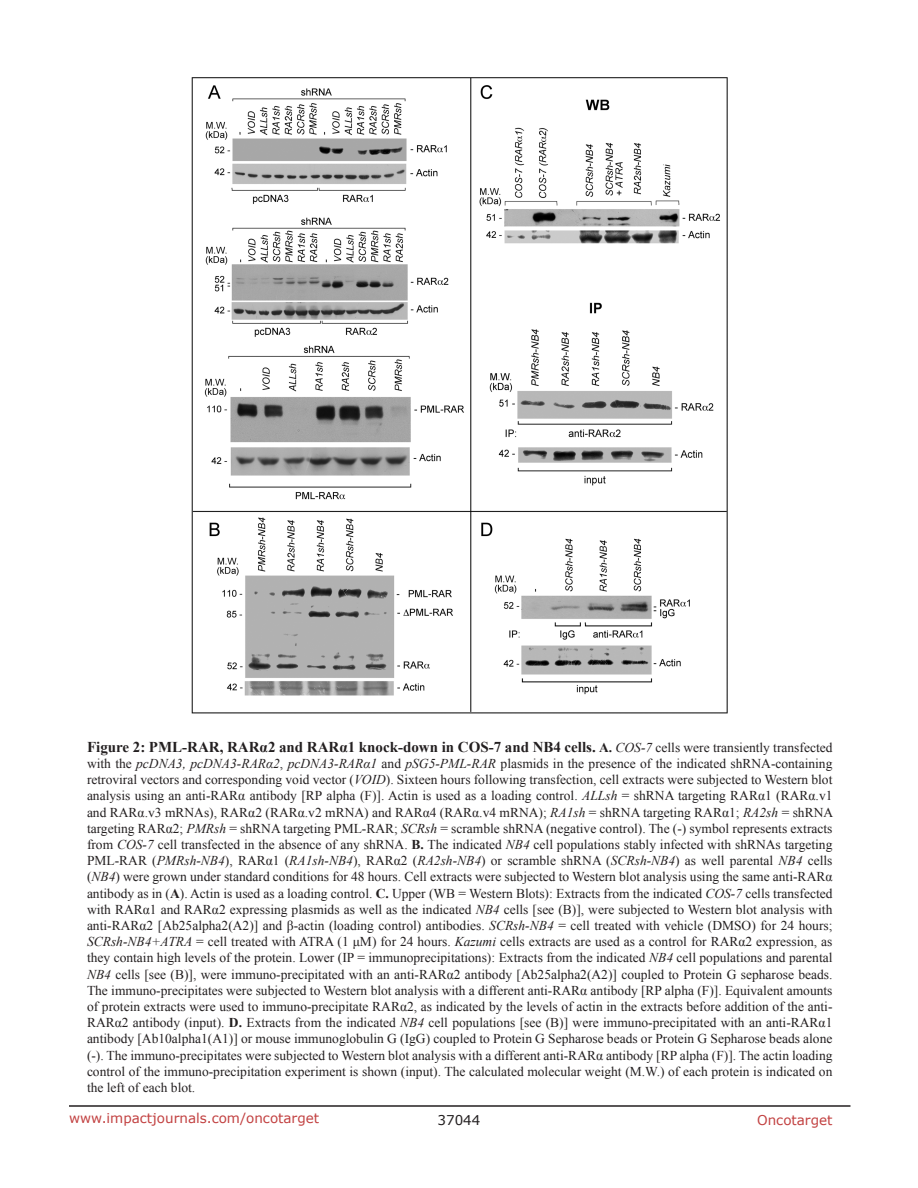
<style>
.page{position:relative;width:918px;height:1188px;background:#fff}
.page>*{position:absolute;margin:0;border:0;box-sizing:border-box;transform-origin:0 0}
.figuretext{font:700 15px "Times New Roman";color:#231f20}
.figuretext-2{font:13.5px/16.2px "Times New Roman";color:#231f20;text-align:justify}
.t1{font:13.5px "Verdana";color:#c24141}
.t2{font:13.5px "Verdana";color:#231f20}
.s1{font-size:13.5px}
.s2{font-weight:400;font-style:italic;font-size:13.5px}
.s3{font-weight:400;font-size:13.5px}
.s4{font-style:italic}
.s5{font-weight:700}
</style>
<div class="page">
<hr style="left:69px;top:1105px;width:781px;height:2px;background:#231f20">
<img style="left:191px;top:77px;width:537px;height:637px">
<p class="figuretext" style="left:87px;top:736px;width:747px">Figure 2: PML-RAR, RARα2 and RARα1 knock-down in COS-7 and NB4 cells. <span class="s1">A.</span> <span class="s2">COS-7</span> <span class="s3">cells were transiently transfected</span></p>
<p class="figuretext-2" style="left:87px;top:755px;width:748px">with the <span class="s4">pcDNA3, pcDNA3-RARα2</span>, <span class="s4">pcDNA3-RARα1</span> and <span class="s4">pSG5-PML-RAR</span> plasmids in the presence of the indicated shRNA-containing retroviral vectors and corresponding void vector (<span class="s4">VOID</span>). Sixteen hours following transfection, cell extracts were subjected to Western blot analysis using an anti-RARα antibody [RP alpha (F)]. Actin is used as a loading control. <span class="s4">ALLsh</span> = shRNA targeting RARα1 (RARα.v1 and RARα.v3 mRNAs), RARα2 (RARα.v2 mRNA) and RARα4 (RARα.v4 mRNA); <span class="s4">RA1sh</span> = shRNA targeting RARα1; <span class="s4">RA2sh</span> = shRNA targeting RARα2; <span class="s4">PMRsh</span> = shRNA targeting PML-RAR; <span class="s4">SCRsh</span> = scramble shRNA (negative control). The (-) symbol represents extracts from <span class="s4">COS-7</span> cell transfected in the absence of any shRNA. <span class="s5">B.</span> The indicated <span class="s4">NB4</span> cell populations stably infected with shRNAs targeting PML-RAR (<span class="s4">PMRsh-NB4</span>), RARα1 (<span class="s4">RA1sh-NB4</span>), RARα2 (<span class="s4">RA2sh-NB4</span>) or scramble shRNA (<span class="s4">SCRsh-NB4</span>) as well parental <span class="s4">NB4</span> cells (<span class="s4">NB4</span>) were grown under standard conditions for 48 hours. Cell extracts were subjected to Western blot analysis using the same anti-RARα antibody as in (<span class="s5">A</span>). Actin is used as a loading control. <span class="s5">C.</span> Upper (WB = Western Blots): Extracts from the indicated <span class="s4">COS-7</span> cells transfected with RARα1 and RARα2 expressing plasmids as well as the indicated <span class="s4">NB4</span> cells [see (B)], were subjected to Western blot analysis with anti-RARα2 [Ab25alpha2(A2)] and β-actin (loading control) antibodies. <span class="s4">SCRsh-NB4</span> = cell treated with vehicle (DMSO) for 24 hours; <span class="s4">SCRsh-NB4+ATRA</span> = cell treated with ATRA (1 μM) for 24 hours. <span class="s4">Kazumi</span> cells extracts are used as a control for RARα2 expression, as they contain high levels of the protein. Lower (IP = immunoprecipitations): Extracts from the indicated <span class="s4">NB4</span> cell populations and parental <span class="s4">NB4</span> cells [see (B)], were immuno-precipitated with an anti-RARα2 antibody [Ab25alpha2(A2)] coupled to Protein G sepharose beads.<br>The immuno-precipitates were subjected to Western blot analysis with a different anti-RARα antibody [RP alpha (F)]. Equivalent amounts of protein extracts were used to immuno-precipitate RARα2, as indicated by the levels of actin in the extracts before addition of the anti-RARα2 antibody (input). <span class="s5">D.</span> Extracts from the indicated <span class="s4">NB4</span> cell populations [see (B)] were immuno-precipitated with an anti-RARα1 antibody [Ab10alpha1(A1)] or mouse immunoglobulin G (IgG) coupled to Protein G Sepharose beads or Protein G Sepharose beads alone (-). The immuno-precipitates were subjected to Western blot analysis with a different anti-RARα antibody [RP alpha (F)]. The actin loading control of the immuno-precipitation experiment is shown (input). The calculated molecular weight (M.W.) of each protein is indicated on the left of each blot.</p>
<p class="t1" style="left:69px;top:1109px;width:252px">www.impactjournals.com/oncotarget</p>
<p class="t2" style="left:438px;top:1111px;width:44px">37044</p>
<p class="t1" style="left:757px;top:1111px;width:77px">Oncotarget</p>
</div>
